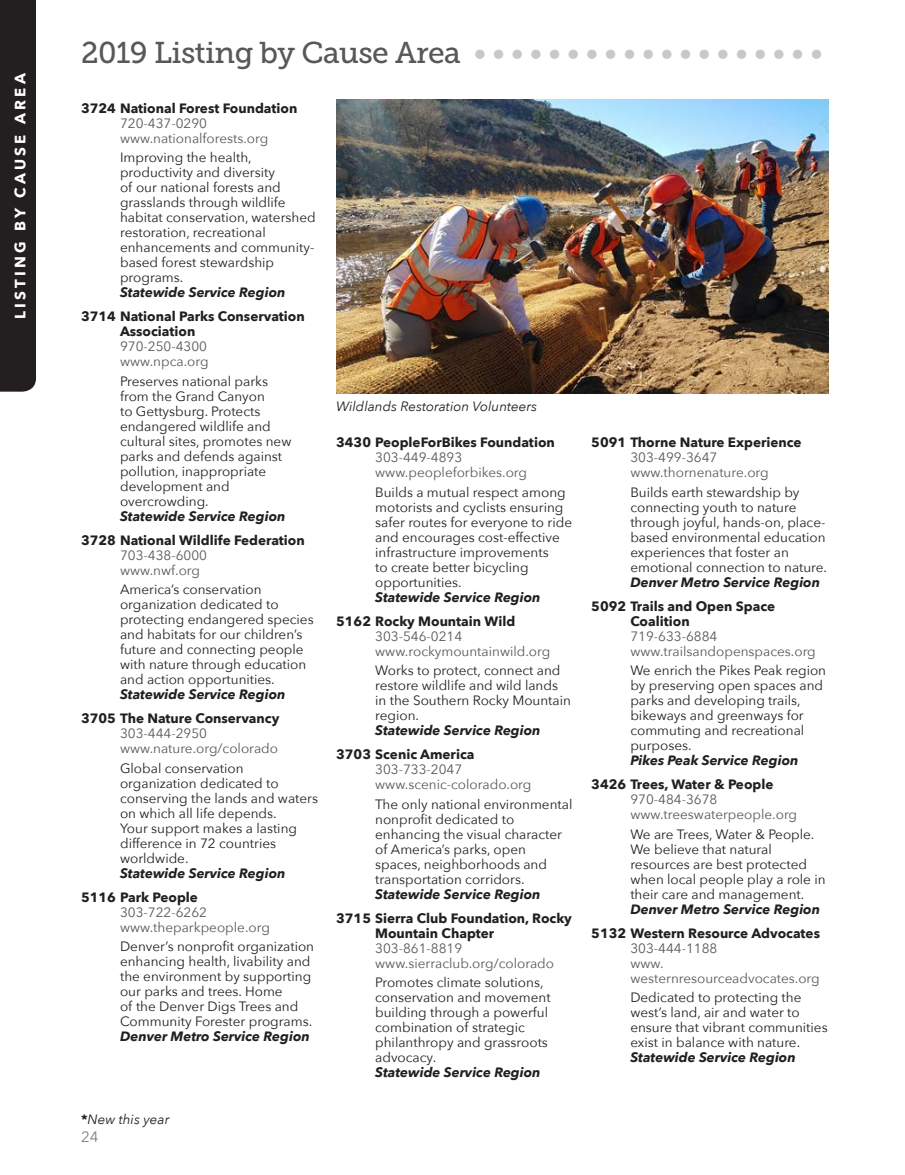
<style>
.page{position:relative;width:905px;height:1175px;background:#fff}
.page>*{position:absolute;margin:0;border:0;box-sizing:border-box;transform-origin:0 0}
.t1{font:30px "Museo Slab 500";letter-spacing:-.02em;color:#57585a}
.t2{font:700 15px "Avenir Next";letter-spacing:.22em;color:#fff}
.t3{font:15px "Avenir Next";color:#7e8083}
.t4{font:13.5px/15px "Avenir Next";color:#231f20}
.t5{font:13.5px/15px "Avenir Next";color:#57585a}
.t6{font:700 13.5px/15px "Avenir Next";color:#231f20}
.t7{font:italic 700 13.5px "Avenir Next";color:#231f20}
.t8{font:italic 13.5px "Avenir Next";color:#231f20}
.s1{color:#c7c8ca}
.s2{font-weight:700;font-style:normal}
</style>
<div class="page">
<div style="left:0;top:0;width:36px;height:392px;background:#231f20"></div>
<img style="left:336px;top:99px;width:492px;height:294px">
<p class="t2" style="left:11px;top:319px;width:248px;rotate:-90deg">LISTING BY CAUSE AREA</p>
<h1 class="t1" style="left:81px;top:36px;width:397px">2019 Listing by Cause Area <span class="s1">•••••••••••••••••••</span></h1>
<p class="t6" style="left:81px;top:100px;width:218px">3724 National Forest Foundation</p>
<p class="t5" style="left:120px;top:115px;width:150px">720-437-0290 www.nationalforests.org</p>
<p class="t4" style="left:120px;top:150px;width:197px">Improving the health, productivity and diversity<br>of our national forests and grasslands through wildlife habitat conservation, watershed restoration, recreational enhancements and community&shy;based forest stewardship programs.</p>
<p class="t7" style="left:120px;top:284px;width:167px">Statewide Service Region</p>
<p class="t6" style="left:120px;top:309px;width:186px;text-indent:-39px">3714 National Parks Conservation<br>Association</p>
<p class="t5" style="left:120px;top:339px;width:90px">970-250-4300 www.npca.org</p>
<p class="t4" style="left:120px;top:373px;width:173px">Preserves national parks from the Grand Canyon<br>to Gettysburg. Protects endangered wildlife and cultural sites, promotes new parks and defends against pollution, inappropriate development and overcrowding.</p>
<p class="t7" style="left:120px;top:507px;width:167px">Statewide Service Region</p>
<p class="t6" style="left:81px;top:532px;width:225px">3728 National Wildlife Federation</p>
<p class="t5" style="left:120px;top:547px;width:88px">703-438-6000 www.nwf.org</p>
<p class="t4" style="left:120px;top:582px;width:195px">America’s conservation organization dedicated to protecting endangered species and habitats for our children’s future and connecting people with nature through education and action opportunities.</p>
<p class="t7" style="left:120px;top:686px;width:167px">Statewide Service Region</p>
<p class="t6" style="left:81px;top:711px;width:200px">3705 The Nature Conservancy</p>
<p class="t5" style="left:120px;top:726px;width:159px">303-444-2950 www.nature.org/colorado</p>
<p class="t4" style="left:120px;top:760px;width:199px">Global conservation organization dedicated to conserving the lands and waters on which all life depends.<br>Your support makes a lasting difference in 72 countries worldwide.</p>
<p class="t7" style="left:120px;top:864px;width:167px">Statewide Service Region</p>
<p class="t6" style="left:81px;top:889px;width:118px">5116 Park People</p>
<p class="t5" style="left:120px;top:904px;width:151px">303-722-6262 www.theparkpeople.org</p>
<p class="t4" style="left:120px;top:939px;width:195px">Denver’s nonprofit organization enhancing health, livability and the environment by supporting our parks and trees. Home<br>of the Denver Digs Trees and<br>Community Forester programs.</p>
<p class="t7" style="left:120px;top:1028px;width:191px">Denver Metro Service Region</p>
<p class="t8" style="left:81px;top:1111px;width:90px"><span class="s2">*</span>New this year</p>
<p class="t3" style="left:81px;top:1127px;width:19px">24</p>
<p class="t8" style="left:336px;top:398px;width:202px">Wildlands Restoration Volunteers</p>
<p class="t6" style="left:336px;top:435px;width:220px">3430 PeopleForBikes Foundation</p>
<p class="t5" style="left:375px;top:450px;width:153px">303-449-4893 www.peopleforbikes.org</p>
<p class="t4" style="left:375px;top:484px;width:198px">Builds a mutual respect among motorists and cyclists ensuring safer routes for everyone to ride and encourages cost-effective infrastructure improvements<br>to create better bicycling opportunities.</p>
<p class="t7" style="left:375px;top:588px;width:167px">Statewide Service Region</p>
<p class="t6" style="left:336px;top:613px;width:180px">5162 Rocky Mountain Wild</p>
<p class="t5" style="left:375px;top:628px;width:177px">303-546-0214 www.rockymountainwild.org</p>
<p class="t4" style="left:375px;top:663px;width:197px">Works to protect, connect and restore wildlife and wild lands in the Southern Rocky Mountain region.</p>
<p class="t7" style="left:375px;top:722px;width:167px">Statewide Service Region</p>
<p class="t6" style="left:336px;top:747px;width:140px">3703 Scenic America</p>
<p class="t5" style="left:375px;top:762px;width:158px">303-733-2047 www.scenic-colorado.org</p>
<p class="t4" style="left:375px;top:796px;width:199px">The only national environmental nonprofit dedicated to enhancing the visual character of America’s parks, open spaces, neighborhoods and transportation corridors.</p>
<p class="t7" style="left:375px;top:885px;width:167px">Statewide Service Region</p>
<p class="t6" style="left:375px;top:910px;width:198px;text-indent:-39px">3715 Sierra Club Foundation, Rocky<br>Mountain Chapter</p>
<p class="t5" style="left:375px;top:940px;width:180px">303-861-8819 www.sierraclub.org/colorado</p>
<p class="t4" style="left:375px;top:975px;width:177px">Promotes climate solutions, conservation and movement building through a powerful combination of strategic philanthropy and grassroots advocacy.</p>
<p class="t7" style="left:375px;top:1064px;width:167px">Statewide Service Region</p>
<p class="t6" style="left:591px;top:435px;width:212px">5091 Thorne Nature Experience</p>
<p class="t5" style="left:630px;top:450px;width:140px">303-499-3647 www.thornenature.org</p>
<p class="t4" style="left:630px;top:484px;width:198px">Builds earth stewardship by connecting youth to nature through joyful, hands-on, place&shy;based environmental education experiences that foster an emotional connection to nature.</p>
<p class="t7" style="left:630px;top:573px;width:191px">Denver Metro Service Region</p>
<p class="t6" style="left:630px;top:598px;width:146px;text-indent:-39px">5092 Trails and Open Space<br>Coalition</p>
<p class="t5" style="left:630px;top:628px;width:187px">719-633-6884 www.trailsandopenspaces.org</p>
<p class="t4" style="left:630px;top:663px;width:197px">We enrich the Pikes Peak region by preserving open spaces and parks and developing trails, bikeways and greenways for commuting and recreational purposes.</p>
<p class="t7" style="left:630px;top:752px;width:170px">Pikes Peak Service Region</p>
<p class="t6" style="left:591px;top:776px;width:184px">3426 Trees, Water &amp; People</p>
<p class="t5" style="left:630px;top:792px;width:168px">970-484-3678 www.treeswaterpeople.org</p>
<p class="t4" style="left:630px;top:826px;width:197px">We are Trees, Water &amp; People.<br>We believe that natural resources are best protected when local people play a role in their care and management.</p>
<p class="t7" style="left:630px;top:900px;width:191px">Denver Metro Service Region</p>
<p class="t6" style="left:591px;top:925px;width:230px">5132 Western Resource Advocates</p>
<p class="t5" style="left:630px;top:940px;width:191px">303-444-1188<br>www. westernresourceadvocates.org</p>
<p class="t4" style="left:630px;top:990px;width:199px">Dedicated to protecting the west’s land, air and water to ensure that vibrant communities exist in balance with nature.</p>
<p class="t7" style="left:630px;top:1049px;width:167px">Statewide Service Region</p>
</div>
